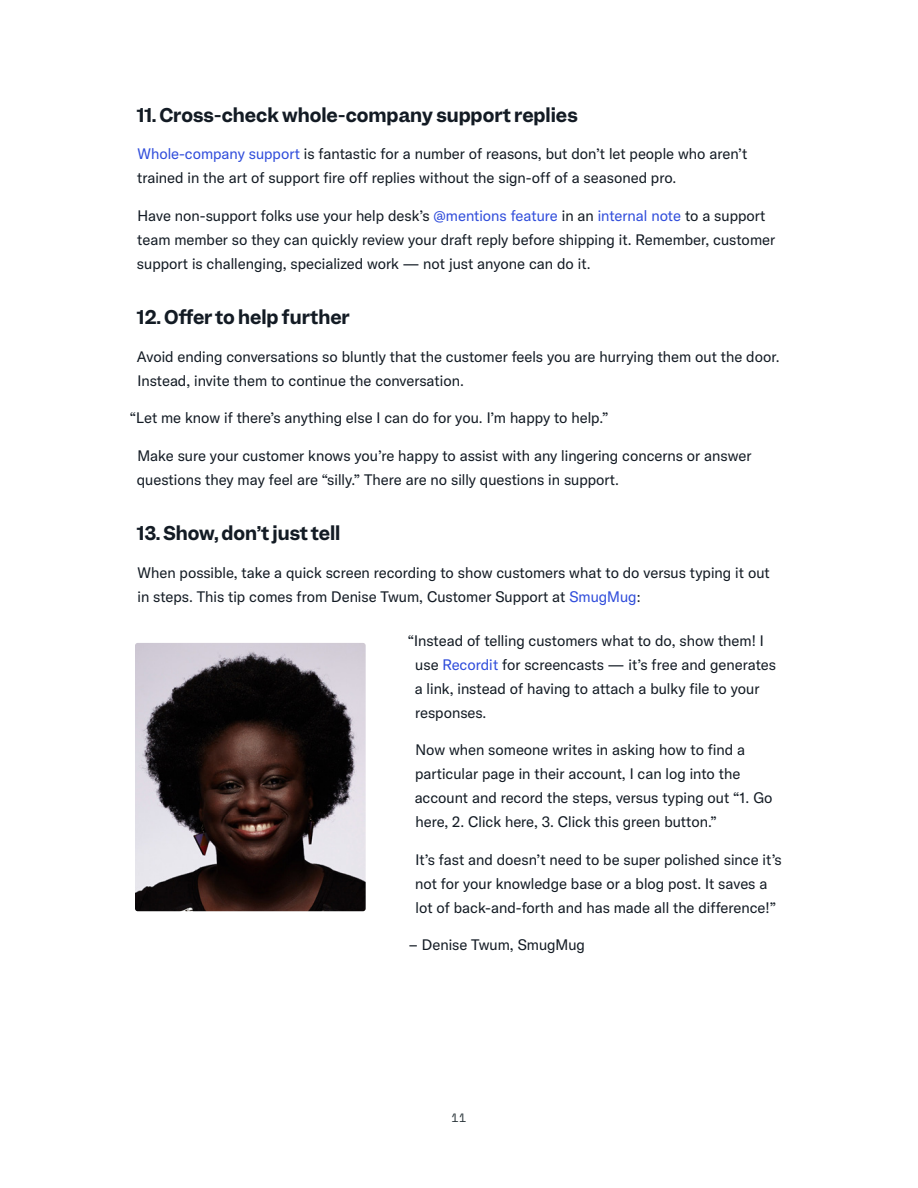
<style>
.page{position:relative;width:918px;height:1188px;background:#fff}
.page>*{position:absolute;margin:0;border:0;box-sizing:border-box;transform-origin:0 0}
.t1{font:600 18px "Garnett";color:#131b24}
.t2{font:15px/24px "GT America";color:#131b24}
.t3{font:12px "Space Mono";color:#283338}
.s1{color:#304ddb}
</style>
<div class="page">
<img style="left:135px;top:643px;width:231px;height:268px">
<p class="t1" style="left:137px;top:103px;width:442px">11. Cross-check whole-company support replies</p>
<p class="t2" style="left:137px;top:142px;width:612px"><span class="s1">Whole-company support</span> is fantastic for a number of reasons, but don’t let people who aren’t trained in the art of support fire off replies without the sign-off of a seasoned pro.</p>
<p class="t2" style="left:137px;top:204px;width:640px">Have non-support folks use your help desk’s <span class="s1">@mentions feature</span> in an <span class="s1">internal note</span> to a support team member so they can quickly review your draft reply before shipping it. Remember, customer support is challenging, specialized work — not just anyone can do it.</p>
<p class="t1" style="left:137px;top:305px;width:214px">12. Offer to help further</p>
<p class="t2" style="left:137px;top:345px;width:644px">Avoid ending conversations so bluntly that the customer feels you are hurrying them out the door.<br>Instead, invite them to continue the conversation.</p>
<p class="t2" style="left:130px;top:406px;width:480px">“Let me know if there’s anything else I can do for you. I’m happy to help.”</p>
<p class="t2" style="left:137px;top:444px;width:616px">Make sure your customer knows you’re happy to assist with any lingering concerns or answer questions they may feel are “silly.” There are no silly questions in support.</p>
<p class="t1" style="left:137px;top:521px;width:205px">13. Show, don’t just tell</p>
<p class="t2" style="left:137px;top:560px;width:634px">When possible, take a quick screen recording to show customers what to do versus typing it out in steps. This tip comes from Denise Twum, Customer Support at <span class="s1">SmugMug</span>:</p>
<p class="t2" style="left:415px;top:629px;width:363px;text-indent:-7px">“Instead of telling customers what to do, show them! I use <span class="s1">Recordit</span> for screencasts — it’s free and generates a link, instead of having to attach a bulky file to your responses.</p>
<p class="t2" style="left:415px;top:738px;width:359px">Now when someone writes in asking how to find a particular page in their account, I can log into the account and record the steps, versus typing out “1. Go here, 2. Click here, 3. Click this green button.”</p>
<p class="t2" style="left:415px;top:848px;width:368px">It’s fast and doesn’t need to be super polished since it’s not for your knowledge base or a blog post. It saves a lot of back-and-forth and has made all the difference!”</p>
<p class="t2" style="left:409px;top:933px;width:178px">– Denise Twum, SmugMug</p>
<p class="t3" style="left:452px;top:1109px;width:16px">11</p>
</div>
